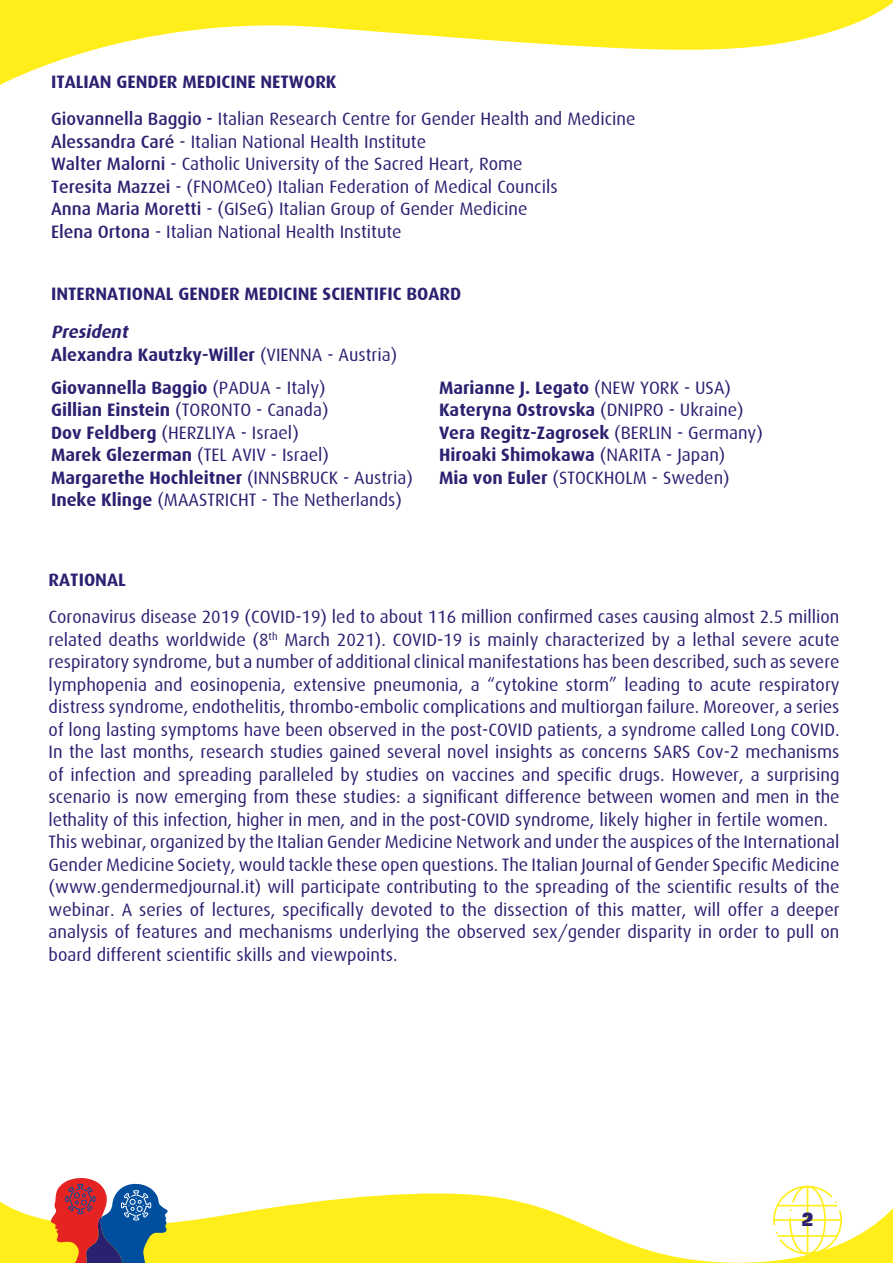
<style>
.page{position:relative;width:893px;height:1263px;background:#fff}
.page>*{position:absolute;margin:0;border:0;box-sizing:border-box;transform-origin:0 0}
.t1{font:900 18.75px "Fivo Sans Modern";color:#2b2171}
.t2{font:18px/22.5px "Dax";color:#2b2171}
.t3{font:700 18px/22.5px "Dax";color:#2b2171}
.s1{font-weight:700}
.s2{font-weight:500}
.s3{font-style:italic}
.s4{font-weight:400}
</style>
<div class="page">
<svg style="left:0;top:0;width:893px;height:85px"></svg>
<svg style="left:0;top:1185px;width:893px;height:78px;fill:#ffee1a"></svg>
<svg style="left:51px;top:1178px;width:117px;height:85px;background:#8f7075"></svg>
<svg style="left:773px;top:1186px;width:69px;height:68px"></svg>
<hr style="left:807px;top:1186px;width:1px;height:68px;background:#ffed00">
<hr style="left:773px;top:1219px;width:69px;height:2px;background:#ffed00">
<hr style="left:777px;top:1205px;width:61px;height:1px;background:#ffed00">
<hr style="left:777px;top:1235px;width:61px;height:2px;background:#ffed00">
<p class="t2" style="left:51px;top:63px;width:586px;line-height:37.5px"><span class="s1">ITALIAN GENDER MEDICINE NETWORK<br></span><span class="s2">Giovannella Baggio -</span> Italian Research Centre for Gender Health and Medicine</p>
<p class="t2" style="left:51px;top:130px;width:508px"><span class="s2">Alessandra Caré</span> - Italian National Health Institute<br><span class="s2">Walter Malorni</span> - Catholic University of the Sacred Heart, Rome <span class="s2">Teresita Mazzei</span> - (FNOMCeO) Italian Federation of Medical Councils <span class="s2">Anna Maria Moretti</span> - (GISeG) Italian Group of Gender Medicine <span class="s2">Elena Ortona</span> - Italian National Health Institute</p>
<p class="t3" style="left:51px;top:283px;width:412px">INTERNATIONAL GENDER MEDICINE SCIENTIFIC BOARD</p>
<p class="t3" style="left:51px;top:320px;width:348px;line-height:23.2px"><span class="s3">President<br></span>Alexandra Kautzky-Willer <span class="s4">(VIENNA - Austria)</span></p>
<p class="t2" style="left:51px;top:376px;width:363px"><span class="s1">Giovannella Baggio</span> (PADUA - Italy)<br><span class="s1">Gillian Einstein</span> (TORONTO - Canada)<br><span class="s1">Dov Feldberg</span> (HERZLIYA - Israel)<br><span class="s1">Marek Glezerman</span> (TEL AVIV - Israel)<br><span class="s1">Margarethe Hochleitner</span> (INNSBRUCK - Austria)<br><span class="s1">Ineke Klinge</span> (MAASTRICHT - The Netherlands)</p>
<p class="t3" style="left:439px;top:376px;width:325px">Marianne J. Legato <span class="s4">(NEW YORK - USA)<br></span>Kateryna Ostrovska <span class="s4">(DNIPRO - Ukraine)<br></span>Vera Regitz-Zagrosek <span class="s4">(BERLIN - Germany)<br></span>Hiroaki Shimokawa <span class="s4">(NARITA - Japan)<br></span>Mia von Euler <span class="s4">(STOCKHOLM - Sweden)</span></p>
<p class="t3" style="left:49px;top:568px;width:79px">RATIONAL</p>
<p class="t2" style="left:49px;top:606px;width:792px">Coronavirus disease 2019 (COVID-19) led to about 116 million confirmed cases causing almost 2.5 million related deaths worldwide (8<sup>th</sup> March 2021). COVID-19 is mainly characterized by a lethal severe acute respiratory syndrome, but a number of additional clinical manifestations has been described, such as severe lymphopenia and eosinopenia, extensive pneumonia, a “cytokine storm” leading to acute respiratory distress syndrome, endothelitis, thrombo-embolic complications and multiorgan failure. Moreover, a series of long lasting symptoms have been observed in the post-COVID patients, a syndrome called Long COVID.<br>In the last months, research studies gained several novel insights as concerns SARS Cov-2 mechanisms of infection and spreading paralleled by studies on vaccines and specific drugs. However, a surprising scenario is now emerging from these studies: a significant difference between women and men in the lethality of this infection, higher in men, and in the post-COVID syndrome, likely higher in fertile women.<br>This webinar, organized by the Italian Gender Medicine Network and under the auspices of the International Gender Medicine Society, would tackle these open questions. The Italian Journal of Gender Specific Medicine (www.gendermedjournal.it) will participate contributing to the spreading of the scientific results of the webinar. A series of lectures, specifically devoted to the dissection of this matter, will offer a deeper analysis of features and mechanisms underlying the observed sex/gender disparity in order to pull on board different scientific skills and viewpoints.</p>
<p class="t1" style="left:802px;top:1208px;width:13px">2</p>
</div>
